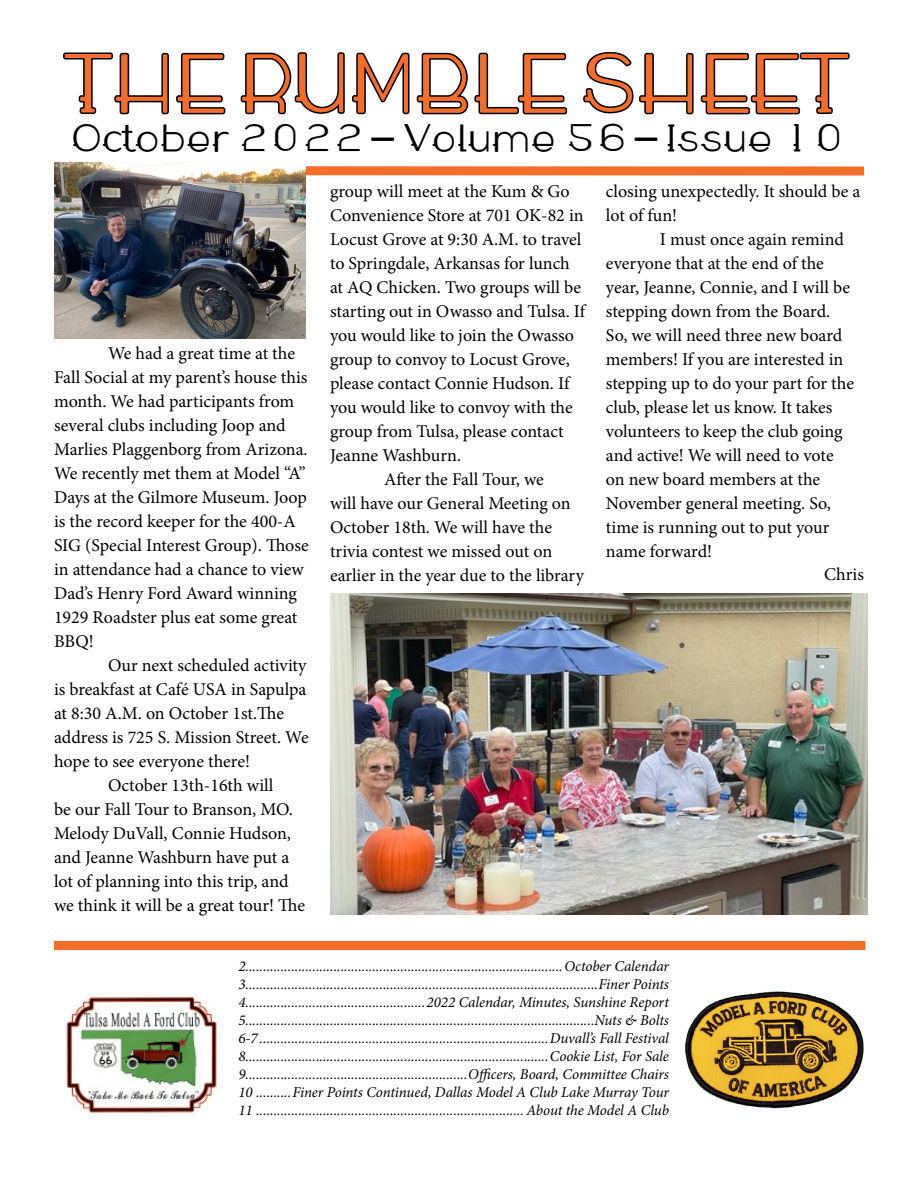
<style>
.page{position:relative;width:918px;height:1188px;background:#fff}
.page>*{position:absolute;margin:0;border:0;box-sizing:border-box;transform-origin:0 0}
.t1{font:58.5px "WABECO";color:#f36e2b}
.t2{font:27px "WABECO";color:#000}
.t3{font:18px/24px "Minion Pro";letter-spacing:-.005em;color:#000}
.t4{font:italic 15px/18px "Minion Pro";letter-spacing:-.01em;color:#000;text-align:justify}
</style>
<div class="page">
<svg style="left:63px;top:52px;width:163px;height:63px"></svg>
<svg style="left:240px;top:52px;width:328px;height:63px"></svg>
<svg style="left:583px;top:51px;width:267px;height:64px"></svg>
<img style="left:64px;top:994px;width:157px;height:119px">
<img style="left:685px;top:992px;width:179px;height:117px">
<div style="left:54px;top:941px;width:812px;height:9px;background:#f36e2b"></div>
<div style="left:301px;top:166px;width:563px;height:10px;background:#f36e2b"></div>
<img style="left:54px;top:162px;width:252px;height:176px">
<img style="left:330px;top:594px;width:537px;height:320px">
<h1 class="t1" style="left:66px;top:53px;width:788px">THE RUMBLE SHEET</h1>
<h2 class="t2" style="left:73px;top:124px;width:773px">October 2022 - Volume 56 - Issue 10</h2>
<p class="t3" style="left:54px;top:341px;width:256px;text-indent:54px">We had a great time at the<br>Fall Social at my parent’s house this month. We had participants from several clubs including Joop and<br>Marlies Plaggenborg from Arizona.<br>We recently met them at Model “A”<br>Days at the Gilmore Museum. Joop is the record keeper for the 400-A<br>SIG (Special Interest Group). Those in attendance had a chance to view<br>Dad’s Henry Ford Award winning<br>1929 Roadster plus eat some great<br>BBQ!</p>
<p class="t3" style="left:108px;top:653px;width:200px">Our next scheduled activity</p>
<p class="t3" style="left:54px;top:677px;width:254px">is breakfast at Café USA in Sapulpa</p>
<p class="t3" style="left:54px;top:701px;width:232px">at 8:30 A.M. on October 1st.The</p>
<p class="t3" style="left:54px;top:725px;width:256px">address is 725 S. Mission Street. We</p>
<p class="t3" style="left:54px;top:749px;width:198px">hope to see everyone there!</p>
<p class="t3" style="left:108px;top:773px;width:167px">October 13th-16th will</p>
<p class="t3" style="left:54px;top:797px;width:241px">be our Fall Tour to Branson, MO.</p>
<p class="t3" style="left:54px;top:821px;width:239px">Melody DuVall, Connie Hudson,</p>
<p class="t3" style="left:54px;top:845px;width:237px">and Jeanne Washburn have put a</p>
<p class="t3" style="left:54px;top:869px;width:236px">lot of planning into this trip, and</p>
<p class="t3" style="left:54px;top:893px;width:253px">we think it will be a great tour! The</p>
<p class="t3" style="left:330px;top:179px;width:241px">group will meet at the Kum &amp; Go</p>
<p class="t3" style="left:330px;top:203px;width:255px">Convenience Store at 701 OK-82 in</p>
<p class="t3" style="left:330px;top:227px;width:253px">Locust Grove at 9:30 A.M. to travel</p>
<p class="t3" style="left:330px;top:251px;width:241px">to Springdale, Arkansas for lunch</p>
<p class="t3" style="left:330px;top:275px;width:253px">at AQ Chicken. Two groups will be</p>
<p class="t3" style="left:330px;top:299px;width:257px">starting out in Owasso and Tulsa. If</p>
<p class="t3" style="left:330px;top:323px;width:245px">you would like to join the Owasso</p>
<p class="t3" style="left:330px;top:347px;width:241px">group to convoy to Locust Grove,</p>
<p class="t3" style="left:330px;top:371px;width:241px">please contact Connie Hudson. If</p>
<p class="t3" style="left:330px;top:395px;width:244px">you would like to convoy with the</p>
<p class="t3" style="left:330px;top:419px;width:235px">group from Tulsa, please contact</p>
<p class="t3" style="left:330px;top:443px;width:133px">Jeanne Washburn.</p>
<p class="t3" style="left:384px;top:467px;width:161px">After the Fall Tour, we</p>
<p class="t3" style="left:330px;top:491px;width:242px">will have our General Meeting on</p>
<p class="t3" style="left:330px;top:515px;width:224px">October 18th. We will have the</p>
<p class="t3" style="left:330px;top:539px;width:224px">trivia contest we missed out on</p>
<p class="t3" style="left:330px;top:563px;width:256px">earlier in the year due to the library</p>
<p class="t3" style="left:606px;top:179px;width:256px">closing unexpectedly. It should be a lot of fun!</p>
<p class="t3" style="left:660px;top:227px;width:185px">I must once again remind</p>
<p class="t3" style="left:606px;top:251px;width:219px">everyone that at the end of the</p>
<p class="t3" style="left:606px;top:275px;width:246px">year, Jeanne, Connie, and I will be</p>
<p class="t3" style="left:606px;top:299px;width:226px">stepping down from the Board.</p>
<p class="t3" style="left:606px;top:323px;width:238px">So, we will need three new board</p>
<p class="t3" style="left:606px;top:347px;width:239px">members! If you are interested in</p>
<p class="t3" style="left:606px;top:371px;width:250px">stepping up to do your part for the</p>
<p class="t3" style="left:606px;top:395px;width:228px">club, please let us know. It takes</p>
<p class="t3" style="left:606px;top:419px;width:238px">volunteers to keep the club going</p>
<p class="t3" style="left:606px;top:443px;width:229px">and active! We will need to vote</p>
<p class="t3" style="left:606px;top:467px;width:216px">on new board members at the</p>
<p class="t3" style="left:606px;top:491px;width:226px">November general meeting. So,</p>
<p class="t3" style="left:606px;top:515px;width:225px">time is running out to put your</p>
<p class="t3" style="left:606px;top:539px;width:108px">name forward!</p>
<p class="t3" style="left:824px;top:563px;width:41px">Chris</p>
<p class="t4" style="left:238px;top:957px;width:432px">2..........................................................................................October Calendar 3....................................................................................................Finer Points 4...................................................2022 Calendar, Minutes, Sunshine Report 5...................................................................................................Nuts &amp; Bolts 6-7 ..................................................................................Duvall’s Fall Festival 8......................................................................................Cookie List, For Sale 9...............................................................Officers, Board, Committee Chairs 10 ..........Finer Points Continued, Dallas Model A Club Lake Murray Tour 11 ............................................................................ About the Model A Club</p>
</div>
